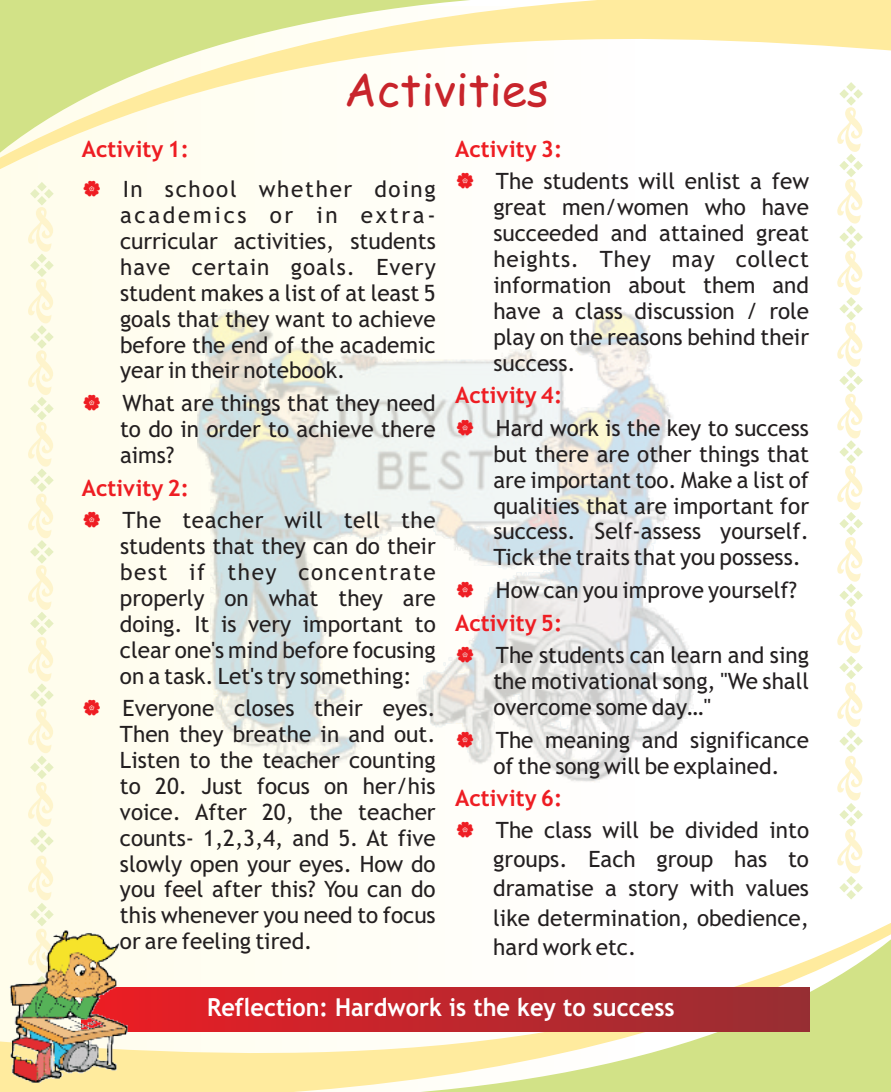
<style>
.page{position:relative;width:891px;height:1092px;background:#fff}
.page>*{position:absolute;margin:0;border:0;box-sizing:border-box;transform-origin:0 0}
.t1{font:45px "Comic Sans MS";color:#c8242b}
.t2{font:700 24.75px "Trebuchet MS";color:#fff;scale:.95 1}
.t3{font:22.5px/25.9px "Trebuchet MS";color:#231f20;text-align:justify}
.t4{font:700 22.5px "Trebuchet MS";color:#ee1d23}
</style>
<div class="page">
<div style="left:0;top:6px;width:646px;height:1085px;background:#fffdf1"></div>
<svg style="left:0;top:0;width:891px;height:178px"></svg>
<svg style="left:0;top:913px;width:891px;height:178px"></svg>
<svg style="left:837px;top:82px;width:26px;height:817px"></svg>
<svg style="left:28px;top:182px;width:26px;height:740px"></svg>
<img style="left:197px;top:310px;width:497px;height:471px">
<div style="left:82px;top:986px;width:727px;height:45px;background:linear-gradient(to right,#ec1d25,#962f33)"></div>
<img style="left:7px;top:922px;width:121px;height:164px">
<svg style="left:457px;top:173px;width:16px;height:5px"></svg>
<svg style="left:457px;top:419px;width:16px;height:16px"></svg>
<svg style="left:457px;top:581px;width:16px;height:16px"></svg>
<svg style="left:457px;top:647px;width:16px;height:15px"></svg>
<svg style="left:457px;top:731px;width:16px;height:16px"></svg>
<p class="t4" style="left:82px;top:140px;width:109px">Activity 1:</p>
<h1 class="t1" style="left:344px;top:70px;width:206px">Activities</h1>
<p class="t4" style="left:455px;top:140px;width:109px">Activity 3:</p>
<p class="t3" style="left:120px;top:178px;width:317px">In school whether doing academics or in extra&shy;curricular activities, students have certain goals. Every student makes a list of at least 5 goals that they want to achieve before the end of the academic year in their notebook.</p>
<p class="t3" style="left:120px;top:392px;width:317px">What are things that they need to do in order to achieve there aims?</p>
<p class="t4" style="left:82px;top:479px;width:109px">Activity 2:</p>
<p class="t3" style="left:120px;top:509px;width:317px">The teacher will tell the students that they can do their best if they concentrate properly on what they are doing. It is very important to clear one's mind before focusing on a task. Let's try something:</p>
<p class="t3" style="left:120px;top:697px;width:317px">Everyone closes their eyes.<br>Then they breathe in and out.<br>Listen to the teacher counting to 20. Just focus on her/his voice. After 20, the teacher counts- 1,2,3,4, and 5. At five slowly open your eyes. How do you feel after this? You can do this whenever you need to focus or are feeling tired.</p>
<p class="t3" style="left:493px;top:170px;width:317px">The students will enlist a few great men/women who have succeeded and attained great heights. They may collect information about them and have a class discussion / role play on the reasons behind their success.</p>
<p class="t4" style="left:455px;top:386px;width:109px">Activity 4:</p>
<p class="t3" style="left:493px;top:417px;width:317px">Hard work is the key to success but there are other things that are important too. Make a list of qualities that are important for success. Self-assess yourself.<br>Tick the traits that you possess.</p>
<p class="t3" style="left:496px;top:579px;width:303px">How can you improve yourself?</p>
<p class="t4" style="left:455px;top:614px;width:109px">Activity 5:</p>
<p class="t3" style="left:493px;top:644px;width:317px">The students can learn and sing the motivational song, "We shall overcome some day…"</p>
<p class="t3" style="left:493px;top:728px;width:317px">The meaning and significance of the song will be explained.</p>
<p class="t4" style="left:455px;top:789px;width:109px">Activity 6:</p>
<p class="t3" style="left:493px;top:817px;width:317px;line-height:29.2px">The class will be divided into groups. Each group has to dramatise a story with values like determination, obedience, hard work etc.</p>
<p class="t2" style="left:207px;top:997px;width:494px">Reflection: Hardwork is the key to success</p>
</div>
